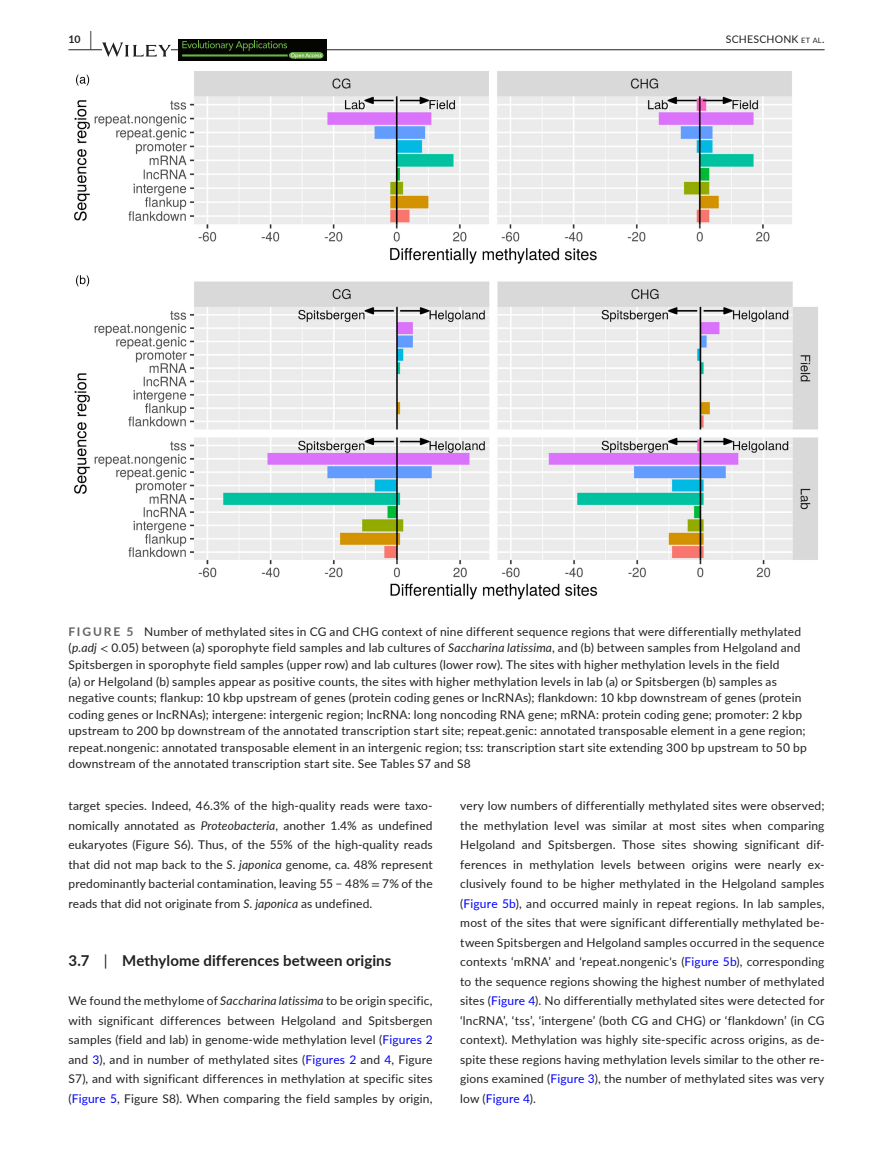
<style>
.page{position:relative;width:893px;height:1174px;background:#fff}
.page>*{position:absolute;margin:0;border:0;box-sizing:border-box;transform-origin:0 0}
.t1{font:700 15px "Lato";letter-spacing:.01em;color:#231f20}
.t2{font:12px/19.5px "Lato";letter-spacing:.015em;color:#231f20;text-align:justify}
.t3{font:10.5px "Lato";letter-spacing:.02em;color:#231f20}
.t4{font:700 10.5px "Lato";color:#231f20}
.s1{font-size:19.5px}
.s2{font-size:7.35px}
.s3{font-weight:700;color:#636366}
.s4{font-style:italic}
.s5{font-family:"STIX"}
.s6{font-weight:400}
.s7{color:#00f}
</style>
<div class="page">
<hr style="left:68px;top:49px;width:756px;height:1px;background:#231f20">
<svg style="left:102px;top:42px;width:69px;height:15px"></svg>
<div style="left:178px;top:39px;width:149px;height:21px;background:#040503"></div>
<svg style="left:182px;top:41px;width:142px;height:18px"></svg>
<img style="left:74px;top:71px;width:744px;height:529px">
<p class="t4" style="left:68px;top:31px;width:25px">10 <span class="s1">|</span></p>
<p class="t3" style="left:726px;top:31px;width:100px">SCHESCHONK <span class="s2">et al</span>.</p>
<p class="t2" style="left:68px;top:623px;width:740px;line-height:16.5px;text-align:left"><span class="s3">FIGURE 5</span> Number of methylated sites in CG and CHG context of nine different sequence regions that were differentially methylated (<span class="s4">p</span>.<span class="s4">adj</span> <span class="s5">&lt;</span> 0.05) between (a) sporophyte field samples and lab cultures of <span class="s4">Saccharina latissima</span>, and (b) between samples from Helgoland and Spitsbergen in sporophyte field samples (upper row) and lab cultures (lower row). The sites with higher methylation levels in the field<br>(a) or Helgoland (b) samples appear as positive counts, the sites with higher methylation levels in lab (a) or Spitsbergen (b) samples as negative counts; flankup: 10 kbp upstream of genes (protein coding genes or lncRNAs); flankdown: 10 kbp downstream of genes (protein coding genes or lncRNAs); intergene: intergenic region; lncRNA: long noncoding RNA gene; mRNA: protein coding gene; promoter: 2 kbp upstream to 200 bp downstream of the annotated transcription start site; repeat.genic: annotated transposable element in a gene region; repeat.nongenic: annotated transposable element in an intergenic region; tss: transcription start site extending 300 bp upstream to 50 bp downstream of the annotated transcription start site. See Tables S7 and S8</p>
<p class="t2" style="left:68px;top:795px;width:366px">target species. Indeed, 46.3% of the high-quality reads were taxo&shy;nomically annotated as <span class="s4">Proteobacteria</span>, another 1.4% as undefined eukaryotes (Figure S6). Thus, of the 55% of the high-quality reads that did not map back to the <span class="s4">S</span>. <span class="s4">japonica</span> genome, ca. 48% represent predominantly bacterial contamination, leaving 55 − 48% <span class="s5">=</span> 7% of the reads that did not originate from <span class="s4">S</span>. <span class="s4">japonica</span> as undefined.</p>
<p class="t1" style="left:68px;top:950px;width:324px">3.7 <span class="s6">|</span> Methylome differences between origins</p>
<p class="t2" style="left:68px;top:990px;width:366px">We found the methylome of <span class="s4">Saccharina latissima</span> to be origin specific, with significant differences between Helgoland and Spitsbergen samples (field and lab) in genome-wide methylation level (<span class="s7">Figures 2 </span>and <span class="s7">3</span>), and in number of methylated sites (<span class="s7">Figures 2</span> and <span class="s7">4</span>, Figure S7), and with significant differences in methylation at specific sites (<span class="s7">Figure 5</span>, Figure S8). When comparing the field samples by origin,</p>
<p class="t2" style="left:460px;top:795px;width:366px">very low numbers of differentially methylated sites were observed; the methylation level was similar at most sites when comparing Helgoland and Spitsbergen. Those sites showing significant dif&shy;ferences in methylation levels between origins were nearly ex&shy;clusively found to be higher methylated in the Helgoland samples (<span class="s7">Figure 5b</span>), and occurred mainly in repeat regions. In lab samples, most of the sites that were significant differentially methylated be&shy;tween Spitsbergen and Helgoland samples occurred in the sequence contexts ‘mRNA’ and ‘repeat.nongenic's (<span class="s7">Figure 5b</span>), corresponding to the sequence regions showing the highest number of methylated sites (<span class="s7">Figure 4</span>). No differentially methylated sites were detected for ‘lncRNA’, ‘tss’, ‘intergene’ (both CG and CHG) or ‘flankdown’ (in CG context). Methylation was highly site-specific across origins, as de&shy;spite these regions having methylation levels similar to the other re&shy;gions examined (<span class="s7">Figure 3</span>), the number of methylated sites was very low (<span class="s7">Figure 4</span>).</p>
</div>
